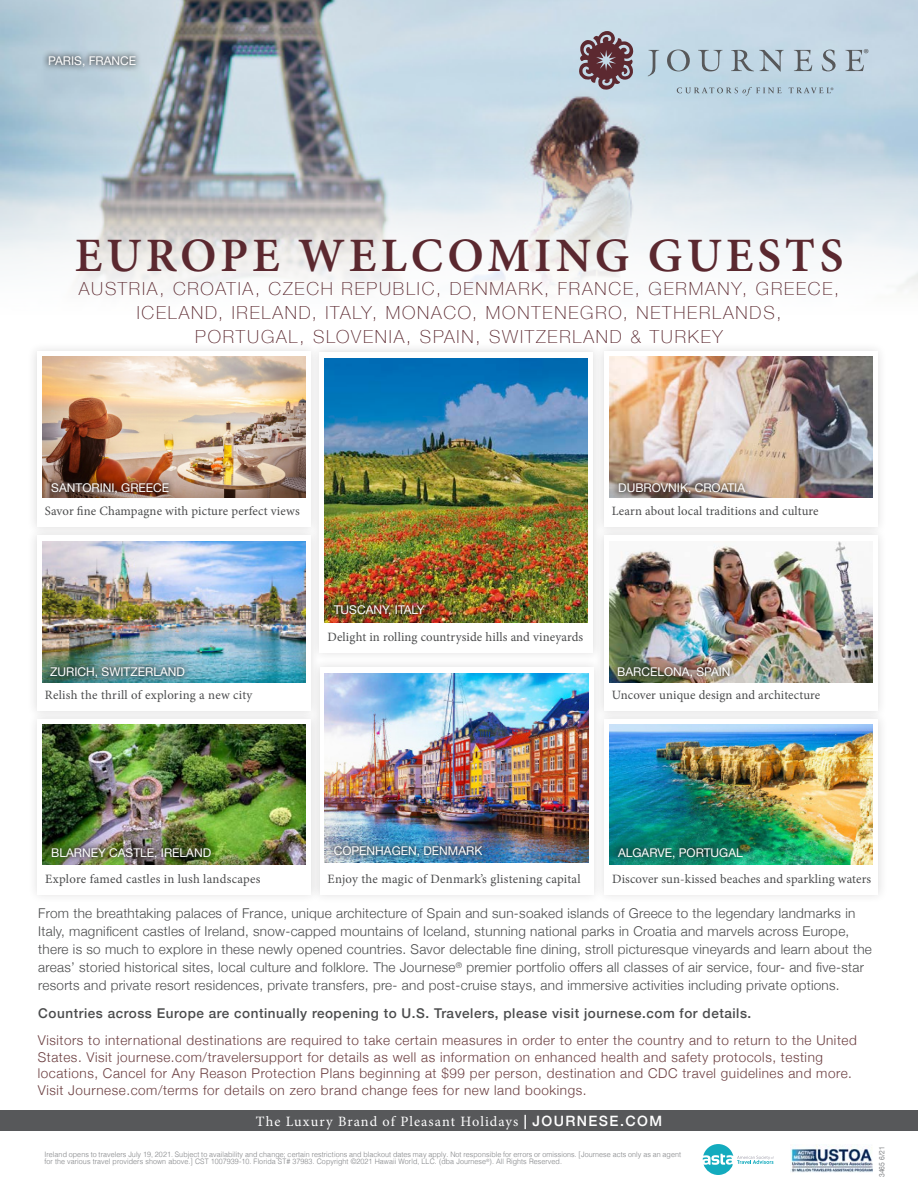
<style>
.page{position:relative;width:918px;height:1188px;background:#fff}
.page>*{position:absolute;margin:0;border:0;box-sizing:border-box;transform-origin:0 0}
.BIG_HEADLINE{font:600 48px "Minion Pro";letter-spacing:.085em;color:#5b282f}
.BIG_HEADLINE-2{font:100 18px/24px "Helvetica Neue";letter-spacing:.1em;color:#5b282f;text-align:center}
.CTA{font:14.25px "Minion Pro";letter-spacing:.075em;color:#fff}
.INTRO_COPY{font:300 13.5px/18px "Helvetica Neue";letter-spacing:.02em;color:#4b4c4d}
.INTRO_COPY-2{font:300 13.5px/16.5px "Helvetica Neue";letter-spacing:.04em;color:#6d4042}
.t1{font:500 13.5px "Helvetica Neue";letter-spacing:.04em;color:#4b4c4d}
.t2{font:13.2px "Myriad Pro";color:#57585a}
.Route{font:12.75px "Minion Pro";letter-spacing:.01em;color:#4b4c4d}
.CTA-2{font:12px "Helvetica Neue";color:#fff}
.t3{font:7.95px "Myriad Pro";color:#57585a}
.DISCLAIMER{font:300 7.5px/7.5px "Helvetica";letter-spacing:.01em;color:#808285;scale:.95 1}
.DISCLAIMER-2{font:7.5px "Helvetica Neue";color:#808285;scale:.9 1}
.s1{font-family:"Helvetica Neue";font-weight:500}
</style>
<div class="page">
<div style="left:0;top:1110px;width:918px;height:21px;background:#57585a"></div>
<img style="left:0;top:0;width:918px;height:152px">
<svg style="left:0;top:152px;width:918px;height:139px"></svg>
<img style="left:791px;top:1146px;width:81px;height:27px">
<svg style="left:703px;top:1144px;width:71px;height:31px"></svg>
<svg style="left:579px;top:31px;width:54px;height:59px;background:#89747e"></svg>
<svg style="left:648px;top:50px;width:11px;height:26px"></svg>
<svg style="left:667px;top:50px;width:23px;height:21px"></svg>
<svg style="left:698px;top:50px;width:25px;height:21px"></svg>
<svg style="left:731px;top:50px;width:53px;height:22px"></svg>
<svg style="left:794px;top:50px;width:18px;height:21px"></svg>
<svg style="left:822px;top:50px;width:14px;height:21px"></svg>
<svg style="left:845px;top:50px;width:19px;height:21px"></svg>
<svg style="left:677px;top:87px;width:105px;height:8px"></svg>
<svg style="left:789px;top:87px;width:42px;height:6px"></svg>
<div style="left:310px;top:342px;width:293px;height:320px;background:#f6f6f6"></div>
<div style="left:319px;top:352px;width:274px;height:301px;background:#fff"></div>
<img style="left:325px;top:358px;width:263px;height:264px">
<div style="left:310px;top:657px;width:293px;height:247px;background:#fafafa"></div>
<div style="left:320px;top:667px;width:274px;height:227px;background:#fff"></div>
<img style="left:325px;top:673px;width:263px;height:190px">
<div style="left:327px;top:599px;width:104px;height:23px;background:#231f20;opacity:.75"></div>
<div style="left:327px;top:839px;width:162px;height:24px;background:#231f20;opacity:.75"></div>
<div style="left:28px;top:709px;width:293px;height:195px;background:#f7f7f7"></div>
<div style="left:37px;top:719px;width:274px;height:175px;background:#fff"></div>
<img style="left:43px;top:724px;width:263px;height:140px">
<div style="left:27px;top:342px;width:293px;height:195px;background:#f5f5f5"></div>
<div style="left:37px;top:352px;width:274px;height:175px;background:#fff"></div>
<img style="left:42px;top:357px;width:263px;height:140px">
<div style="left:27px;top:526px;width:293px;height:194px;background:#231f20;opacity:.15"></div>
<div style="left:37px;top:536px;width:274px;height:175px;background:#fff"></div>
<img style="left:42px;top:542px;width:263px;height:140px">
<div style="left:45px;top:841px;width:173px;height:24px;background:#231f20;opacity:.75"></div>
<div style="left:44px;top:661px;width:148px;height:23px;background:#231f20;opacity:.75"></div>
<div style="left:45px;top:477px;width:130px;height:23px;background:#231f20;opacity:.75"></div>
<div style="left:594px;top:709px;width:294px;height:195px;background:#f7f7f7"></div>
<div style="left:604px;top:719px;width:274px;height:175px;background:#fff"></div>
<img style="left:610px;top:724px;width:263px;height:140px">
<div style="left:594px;top:342px;width:293px;height:195px;background:#f5f5f5"></div>
<div style="left:604px;top:352px;width:274px;height:175px;background:#fff"></div>
<img style="left:609px;top:357px;width:263px;height:140px">
<div style="left:594px;top:526px;width:293px;height:194px;background:#231f20;opacity:.15"></div>
<div style="left:604px;top:536px;width:274px;height:175px;background:#fff"></div>
<img style="left:609px;top:542px;width:263px;height:140px">
<div style="left:611px;top:841px;width:138px;height:24px;background:#231f20;opacity:.75"></div>
<div style="left:611px;top:661px;width:126px;height:23px;background:#231f20;opacity:.75"></div>
<div style="left:612px;top:477px;width:140px;height:23px;background:#231f20;opacity:.75"></div>
<div style="left:42px;top:50px;width:101px;height:23px;background:#231f20;opacity:.75"></div>
<p class="CTA-2" style="left:48px;top:52px;width:89px">PARIS, FRANCE</p>
<p class="t3" style="left:831px;top:85px;width:5px">®</p>
<p class="t2" style="left:863px;top:46px;width:7px">®</p>
<p class="BIG_HEADLINE" style="left:75px;top:223px;width:770px">EUROPE WELCOMING GUESTS</p>
<p class="BIG_HEADLINE-2" style="left:79px;top:276px;width:762px">AUSTRIA, CROATIA, CZECH REPUBLIC, DENMARK, FRANCE, GERMANY, GREECE,<br>ICELAND, IRELAND, ITALY, MONACO, MONTENEGRO, NETHERLANDS,<br>PORTUGAL, SLOVENIA, SPAIN, SWITZERLAND &amp; TURKEY</p>
<p class="CTA-2" style="left:51px;top:480px;width:119px">SANTORINI, GREECE</p>
<p class="Route" style="left:45px;top:503px;width:256px">Savor fine Champagne with picture perfect views</p>
<p class="CTA-2" style="left:618px;top:480px;width:128px">DUBROVNIK, CROATIA</p>
<p class="Route" style="left:612px;top:503px;width:208px">Learn about local traditions and culture</p>
<p class="CTA-2" style="left:50px;top:663px;width:136px">ZURICH, SWITZERLAND</p>
<p class="Route" style="left:45px;top:687px;width:209px">Relish the thrill of exploring a new city</p>
<p class="CTA-2" style="left:334px;top:602px;width:92px">TUSCANY, ITALY</p>
<p class="Route" style="left:328px;top:629px;width:257px">Delight in rolling countryside hills and vineyards</p>
<p class="CTA-2" style="left:617px;top:663px;width:115px">BARCELONA, SPAIN</p>
<p class="Route" style="left:612px;top:687px;width:210px">Uncover unique design and architecture</p>
<p class="CTA-2" style="left:51px;top:844px;width:161px">BLARNEY CASTLE, IRELAND</p>
<p class="CTA-2" style="left:334px;top:842px;width:150px">COPENHAGEN, DENMARK</p>
<p class="CTA-2" style="left:618px;top:844px;width:126px">ALGARVE, PORTUGAL</p>
<p class="Route" style="left:45px;top:870px;width:217px">Explore famed castles in lush landscapes</p>
<p class="Route" style="left:328px;top:870px;width:255px">Enjoy the magic of Denmark’s glistening capital</p>
<p class="Route" style="left:612px;top:870px;width:260px">Discover sun-kissed beaches and sparkling waters</p>
<p class="INTRO_COPY" style="left:38px;top:903px;width:835px">From the breathtaking palaces of France, unique architecture of Spain and sun-soaked islands of Greece to the legendary landmarks in Italy, magnificent castles of Ireland, snow-capped mountains of Iceland, stunning national parks in Croatia and marvels across Europe, there is so much to explore in these newly opened countries. Savor delectable fine dining, stroll picturesque vineyards and learn about the areas’ storied historical sites, local culture and folklore. The Journese<sup>®</sup> premier portfolio offers all classes of air service, four- and five-star resorts and private resort residences, private transfers, pre- and post-cruise stays, and immersive activities including private options.</p>
<p class="t1" style="left:38px;top:1003px;width:715px">Countries across Europe are continually reopening to U.S. Travelers, please visit journese.com for details.</p>
<p class="INTRO_COPY-2" style="left:38px;top:1031px;width:821px">Visitors to international destinations are required to take certain measures in order to enter the country and to return to the United States. Visit journese.com/travelersupport for details as well as information on enhanced health and safety protocols, testing locations, Cancel for Any Reason Protection Plans beginning at $99 per person, destination and CDC travel guidelines and more.<br>Visit Journese.com/terms for details on zero brand change fees for new land bookings.</p>
<p class="CTA" style="left:256px;top:1112px;width:408px">The Luxury Brand of Pleasant Holidays <span class="s1">| JOURNESE.COM</span></p>
<p class="DISCLAIMER" style="left:44px;top:1150px;width:672px">Ireland opens to travelers July 19, 2021. Subject to availability and change; certain restrictions and blackout dates may apply. Not responsible for errors or omissions. [Journese acts only as an agent for the various travel providers shown above.] CST 1007939-10. Florida ST# 37983. Copyright ©2021 Hawaii World, LLC. (dba Journese<sup>®</sup>). All Rights Reserved.</p>
<p class="DISCLAIMER-2" style="left:877px;top:1177px;width:35px;rotate:-90deg">3465 6/21</p>
</div>
